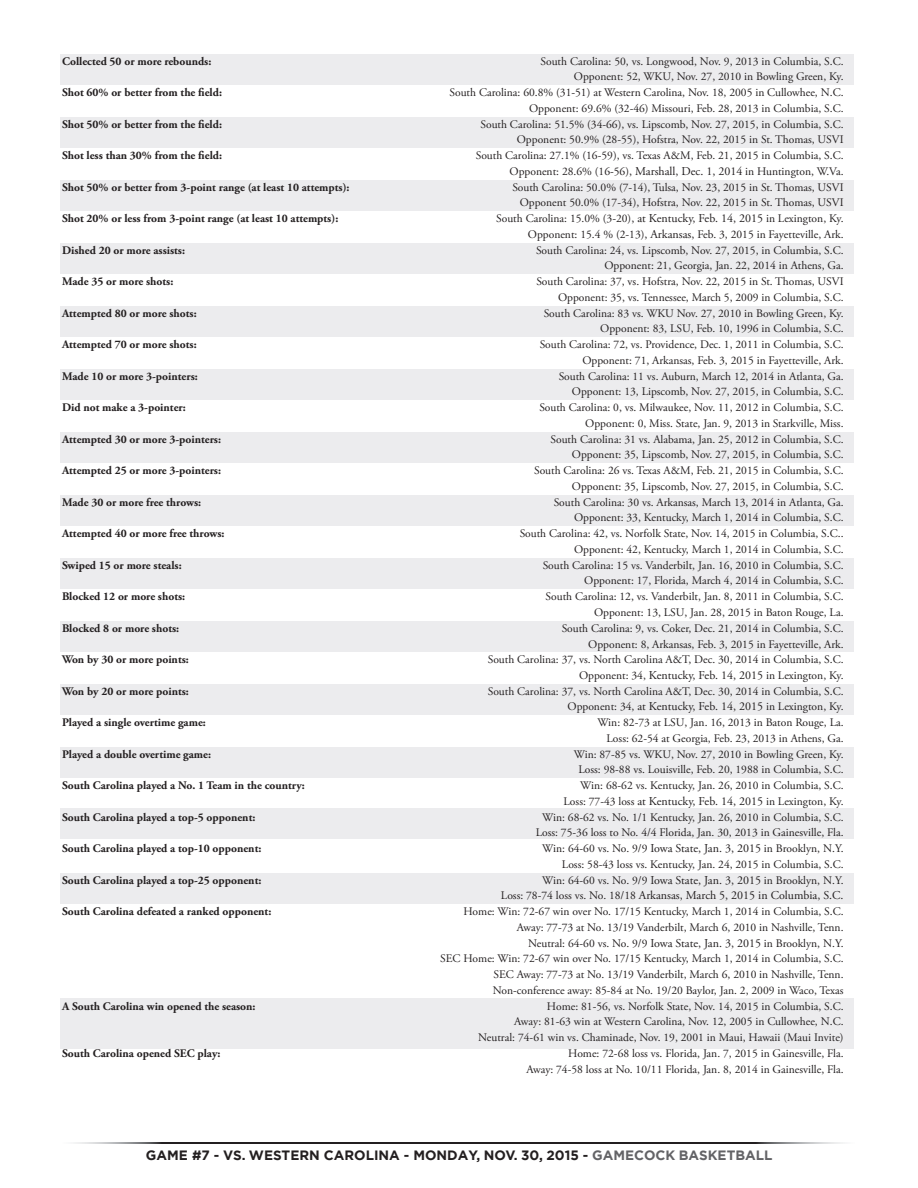
<style>
.page{position:relative;width:918px;height:1188px;background:#fff}
.page>*{position:absolute;margin:0;border:0;box-sizing:border-box;transform-origin:0 0}
.t1{font:700 13.5px "Gotham";color:#231f20}
.t2{font:12px "Adobe Garamond Pro";color:#231f20}
.t3{font:11.55px/15.8px "Adobe Garamond Pro";color:#231f20;text-align:right}
.t4{font:700 11.55px "Adobe Garamond Pro";color:#231f20}
.s1{font-size:12px}
.s2{font-size:11.55px}
.s3{color:#636366}
</style>
<div class="page">
<img style="left:74px;top:1142px;width:769px;height:2px">
<div style="left:61px;top:54px;width:793px;height:30px;background:#ececee"></div>
<div style="left:61px;top:117px;width:793px;height:31px;background:#ececee"></div>
<div style="left:61px;top:180px;width:793px;height:31px;background:#ececee"></div>
<div style="left:61px;top:243px;width:793px;height:31px;background:#ececee"></div>
<div style="left:61px;top:306px;width:793px;height:31px;background:#ececee"></div>
<div style="left:61px;top:369px;width:793px;height:31px;background:#ececee"></div>
<div style="left:61px;top:432px;width:793px;height:31px;background:#ececee"></div>
<div style="left:61px;top:495px;width:793px;height:31px;background:#ececee"></div>
<div style="left:61px;top:558px;width:793px;height:31px;background:#ececee"></div>
<div style="left:61px;top:621px;width:793px;height:31px;background:#ececee"></div>
<div style="left:61px;top:684px;width:793px;height:31px;background:#ececee"></div>
<div style="left:61px;top:747px;width:793px;height:31px;background:#ececee"></div>
<div style="left:61px;top:809px;width:793px;height:30px;background:#ececee"></div>
<div style="left:61px;top:873px;width:793px;height:31px;background:#ececee"></div>
<div style="left:61px;top:998px;width:793px;height:51px;background:#ececee"></div>
<p class="t4" style="left:62px;top:54px;width:151px">Collected 50 or more rebounds:</p>
<p class="t3" style="left:541px;top:54px;width:305px">South Carolina: 50, vs. Longwood, Nov. 9, 2013 in Columbia, S.C.<br>Opponent: 52, WKU, Nov. 27, 2010 in Bowling Green, Ky.</p>
<p class="t4" style="left:62px;top:86px;width:161px">Shot 60% or better from the field:</p>
<p class="t3" style="left:450px;top:85px;width:396px">South Carolina: 60.8% (31-51) at Western Carolina, Nov. 18, 2005 in Cullowhee, N.C.<br>Opponent: 69.6% (32-46) Missouri, Feb. 28, 2013 in Columbia, S.C.</p>
<p class="t4" style="left:62px;top:117px;width:161px">Shot 50% or better from the field:</p>
<p class="t3" style="left:481px;top:117px;width:365px">South Carolina: 51.5% (34-66), vs. Lipscomb, Nov. 27, 2015, in Columbia, S.C.<br>Opponent: 50.9% (28-55), Hofstra, Nov. 22, 2015 in St. Thomas, USVI</p>
<p class="t4" style="left:62px;top:149px;width:161px">Shot less than 30% from the field:</p>
<p class="t3" style="left:476px;top:148px;width:369px">South Carolina: 27.1% (16-59), vs. Texas A&amp;M, Feb. 21, 2015 in Columbia, S.C.<br>Opponent: 28.6% (16-56)<span class="s1">, Marshall, Dec. 1, 2014</span> in Huntington, W.Va.</p>
<p class="t4" style="left:62px;top:180px;width:289px">Shot 50% or better from 3-point range (at least 10 attempts):</p>
<p class="t3" style="left:512px;top:180px;width:333px">South Carolina: 50.0% (7-14), Tulsa, Nov. 23, 2015 in St. Thomas, USVI<br>Opponent 50.0% (17-34), Hofstra, Nov. 22, 2015 in St. Thomas, USVI</p>
<p class="t4" style="left:62px;top:212px;width:278px">Shot 20% or less from 3-point range (at least 10 attempts):</p>
<p class="t3" style="left:496px;top:211px;width:349px">South Carolina: 15.0% (3-20)<span class="s1">, at Kentucky, Feb. 14, 2015</span> in Lexington, Ky.<br>Opponent: 15.4 % (2-13)<span class="s1">, Arkansas,</span> Feb. 3, 2015 in Fayetteville, Ark.</p>
<p class="t4" style="left:62px;top:243px;width:125px">Dished 20 or more assists:</p>
<p class="t3" style="left:536px;top:243px;width:309px">South Carolina: 24, vs. Lipscomb, Nov. 27, 2015, in Columbia, S.C.<br>Opponent: 21, Georgia, Jan. 22, 2014 in Athens, Ga.</p>
<p class="t4" style="left:62px;top:275px;width:113px">Made 35 or more shots:</p>
<p class="t3" style="left:536px;top:274px;width:309px">South Carolina: 37, vs. Hofstra, Nov. 22, 2015 in St. Thomas, USVI<br>Opponent: 35, vs. Tennessee, March 5, 2009 in Columbia, S.C.</p>
<p class="t4" style="left:62px;top:306px;width:136px">Attempted 80 or more shots:</p>
<p class="t3" style="left:544px;top:306px;width:301px">South Carolina: 83 vs. WKU Nov. 27, 2010 in Bowling Green, Ky.<br>Opponent: 83, LSU, Feb. 10, 1996 in Columbia, S.C.</p>
<p class="t4" style="left:62px;top:338px;width:136px">Attempted 70 or more shots:</p>
<p class="t3" style="left:540px;top:337px;width:305px">South Carolina: 72, vs. Providence, Dec. 1, 2011 in Columbia, S.C.<br>Opponent: 71, Arkansas, Feb. 3, 2015 in Fayetteville, Ark.</p>
<p class="t4" style="left:62px;top:369px;width:137px">Made 10 or more 3-pointers:</p>
<p class="t3" style="left:559px;top:369px;width:286px">South Carolina: 11 vs. Auburn, March 12, 2014 in Atlanta, Ga.<br>Opponent: 13, Lipscomb, Nov. 27, 2015, in Columbia, S.C.</p>
<p class="t4" style="left:62px;top:401px;width:125px">Did not make a 3-pointer:</p>
<p class="t3" style="left:539px;top:400px;width:306px">South Carolina: 0, vs. Milwaukee, Nov. 11, 2012 in Columbia, S.C.<br>Opponent: 0, Miss. State, Jan. 9, 2013 in Starkville, Miss.</p>
<p class="t4" style="left:62px;top:432px;width:161px">Attempted 30 or more 3-pointers:</p>
<p class="t3" style="left:551px;top:432px;width:294px">South Carolina: 31 vs. Alabama, Jan. 25, 2012 in Columbia, S.C.<br>Opponent: 35, Lipscomb, Nov. 27, 2015, in Columbia, S.C.</p>
<p class="t4" style="left:62px;top:464px;width:161px">Attempted 25 or more 3-pointers:</p>
<p class="t3" style="left:534px;top:463px;width:311px">South Carolina: 26 vs. Texas A&amp;M, Feb. 21, 2015 in Columbia, S.C.<br>Opponent: 35, Lipscomb, Nov. 27, 2015, in Columbia, S.C.</p>
<p class="t4" style="left:62px;top:495px;width:141px">Made 30 or more free throws:</p>
<p class="t3" style="left:554px;top:495px;width:291px">South Carolina: 30 vs. Arkansas, March 13, 2014 in Atlanta, Ga.<br>Opponent: 33, Kentucky, March 1, 2014 in Columbia, S.C.</p>
<p class="t4" style="left:62px;top:527px;width:164px">Attempted 40 or more free throws:</p>
<p class="t3" style="left:520px;top:526px;width:325px">South Carolina: 42, vs. Norfolk State, Nov. 14, 2015 in Columbia, S.C..<br>Opponent: 42, Kentucky, March 1, 2014 in Columbia, S.C.</p>
<p class="t4" style="left:62px;top:558px;width:121px">Swiped 15 or more steals:</p>
<p class="t3" style="left:543px;top:558px;width:302px">South Carolina: 15 vs. Vanderbilt, Jan. 16, 2010 in Columbia, S.C.<br>Opponent: 17, Florida, March 4, 2014 in Columbia, S.C.</p>
<p class="t4" style="left:62px;top:590px;width:125px">Blocked 12 or more shots:</p>
<p class="t3" style="left:546px;top:589px;width:299px">South Carolina: 12, vs. Vanderbilt, Jan. 8, 2011 in Columbia, S.C.<br>Opponent: 13, LSU, Jan. 28, 2015 in Baton Rouge, La.</p>
<p class="t4" style="left:62px;top:621px;width:119px">Blocked 8 or more shots:</p>
<p class="t3" style="left:562px;top:621px;width:283px">South Carolina: 9, vs. Coker, Dec. 21, 2014 in Columbia, S.C.<br>Opponent: 8, Arkansas, Feb. 3, 2015 in Fayetteville, Ark.</p>
<p class="t4" style="left:62px;top:653px;width:128px">Won by 30 or more points:</p>
<p class="t3" style="left:488px;top:652px;width:357px">South Carolina: 37, vs. North Carolina A&amp;T, Dec. 30, 2014 in Columbia, S.C.<br>Opponent: 34, <span class="s1">Kentucky, Feb. 14, 2015</span> in Lexington, Ky.</p>
<p class="t4" style="left:62px;top:684px;width:128px">Won by 20 or more points:</p>
<p class="t3" style="left:488px;top:684px;width:357px">South Carolina: 37, vs. North Carolina A&amp;T, Dec. 30, 2014 in Columbia, S.C.<br>Opponent: 34, <span class="s1">at Kentucky, Feb. 14, 2015</span> in Lexington, Ky.</p>
<p class="t4" style="left:62px;top:716px;width:145px">Played a single overtime game:</p>
<p class="t3" style="left:597px;top:715px;width:248px">Win: 82-73 at LSU, Jan. 16, 2013 in Baton Rouge, La.<br>Loss: 62-54 at Georgia, Feb. 23, 2013 in Athens, Ga.</p>
<p class="t4" style="left:62px;top:747px;width:151px">Played a double overtime game:</p>
<p class="t3" style="left:574px;top:747px;width:271px;text-align:center">Win: 87-85 vs. WKU, Nov. 27, 2010 in Bowling Green, Ky.<br>Loss: 98-88 vs. Louisville, Feb. 20, 1988 in Columbia, S.C.</p>
<p class="t4" style="left:62px;top:779px;width:244px">South Carolina played a No. 1 Team in the country:</p>
<p class="t3" style="left:564px;top:778px;width:282px">Win: 68-62 vs. Kentucky, Jan. 26, 2010 in Columbia, S.C.<br>Loss: 77-43 loss <span class="s1">at Kentucky, Feb. 14, 2015</span> in Lexington, Ky.</p>
<p class="t4" style="left:62px;top:810px;width:195px">South Carolina played a top-5 opponent:</p>
<p class="t3" style="left:536px;top:810px;width:309px;text-align:center">Win: 68-62 vs. No. 1/1 Kentucky, Jan. 26, 2010 in Columbia, S.C.<br>Loss: 75-36 loss to No. 4/4 Florida, Jan. 30, 2013 in Gainesville, Fla.</p>
<p class="t4" style="left:62px;top:842px;width:201px">South Carolina played a top-10 opponent:</p>
<p class="t3" style="left:542px;top:841px;width:303px">Win: 64-60 vs. No. 9/9 <span class="s1">Iowa State, Jan. 3, 2015</span> in Brooklyn, N.Y.<br>Loss: 58-43 loss vs. Kentucky, Jan. 24, 2015 in Columbia, S.C.</p>
<p class="t4" style="left:62px;top:873px;width:201px">South Carolina played a top-25 opponent:</p>
<p class="t3" style="left:542px;top:873px;width:303px">Win: 64-60 vs. No. 9/9 <span class="s1">Iowa State, Jan. 3, 2015</span> in Brooklyn, N.Y.</p>
<p class="t2" style="left:501px;top:888px;width:344px"><span class="s2">Loss: 78-74 loss vs. No. 18/18</span> Arkansas, March 5, 2015 in Columbia, S.C.</p>
<p class="t4" style="left:62px;top:905px;width:211px">South Carolina defeated a ranked opponent:</p>
<p class="t3" style="left:440px;top:904px;width:405px">Home: Win: 72-67 win over No. 17/15 Kentucky, March 1, 2014 in Columbia, S.C.<br>Away: 77-73 at No. 13/19 Vanderbilt, March 6, 2010 in Nashville, Tenn.<br>Neutral: 64-60 vs. No. 9/9 <span class="s1">Iowa State, Jan. 3, 2015</span> in Brooklyn, N.Y.<br>SEC Home: Win: 72-67 win over No. 17/15 Kentucky, March 1, 2014 in Columbia, S.C.<br>SEC Away: 77-73 at No. 13/19 Vanderbilt, March 6, 2010 in Nashville, Tenn.<br>Non-conference away: 85-84 at No. 19/20 Baylor, Jan. 2, 2009 in Waco, Texas</p>
<p class="t4" style="left:62px;top:999px;width:195px">A South Carolina win opened the season:</p>
<p class="t3" style="left:478px;top:999px;width:367px">Home: 81-56, vs. Norfolk State, Nov. 14, 2015 in Columbia, S.C.<br>Away: 81-63 win at Western Carolina, Nov. 12, 2005 in Cullowhee, N.C.<br>Neutral: 74-61 win vs. Chaminade, Nov. 19, 2001 in Maui, Hawaii (Maui Invite)</p>
<p class="t4" style="left:62px;top:1047px;width:160px">South Carolina opened SEC play:</p>
<p class="t3" style="left:526px;top:1046px;width:319px">Home: 72-68 loss vs. Florida, Jan. 7, 2015 in Gainesville, Fla.<br>Away: 74-58 loss at No. 10/11 Florida, Jan. 8, 2014 in Gainesville, Fla.</p>
<p class="t1" style="left:146px;top:1147px;width:628px">GAME #7 - VS. WESTERN CAROLINA - MONDAY, NOV. 30, 2015 - <span class="s3">GAMECOCK BASKETBALL</span></p>
</div>
